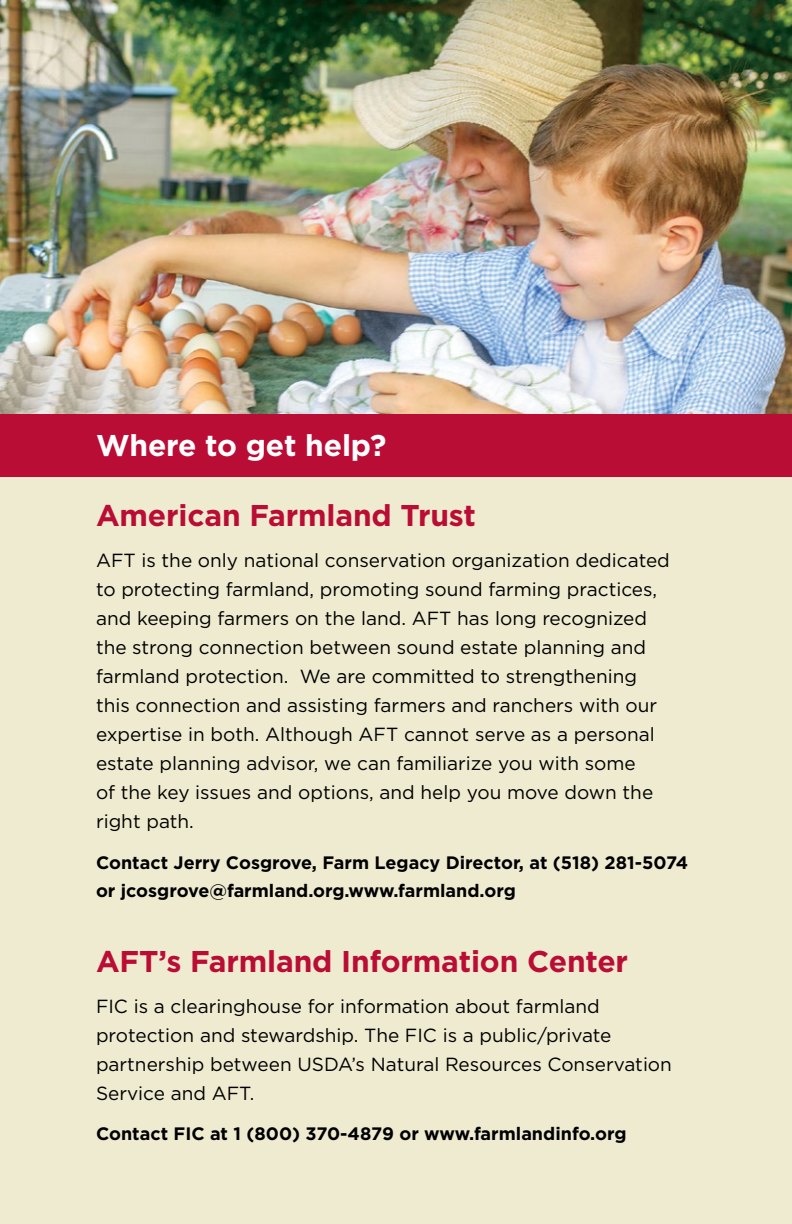
<style>
.page{position:relative;width:792px;height:1224px;background:#fff}
.page>*{position:absolute;margin:0;border:0;box-sizing:border-box;transform-origin:0 0}
.t1{font:700 30px "Gotham";letter-spacing:-.005em;color:#ba0d36}
.t2{font:700 30px "Gotham";letter-spacing:-.005em;color:#fff}
.t3{font:19px/29px "Gotham";color:#000}
.t4{font:700 18px/28px "Gotham";color:#000}
</style>
<div class="page">
<img style="left:0;top:0;width:792px;height:414px">
<div style="left:0;top:420px;width:792px;height:804px;background:#efebd0"></div>
<div style="left:0;top:414px;width:792px;height:62px;background:#ba0d36"></div>
<h1 class="t2" style="left:96px;top:428px;width:292px">Where to get help?</h1>
<h1 class="t1" style="left:96px;top:498px;width:382px">American Farmland Trust</h1>
<p class="t3" style="left:96px;top:546px;width:575px">AFT is the only national conservation organization dedicated to protecting farmland, promoting sound farming practices, and keeping farmers on the land. AFT has long recognized the strong connection between sound estate planning and farmland protection. We are committed to strengthening this connection and assisting farmers and ranchers with our expertise in both. Although AFT cannot serve as a personal estate planning advisor, we can familiarize you with some<br>of the key issues and options, and help you move down the right path.</p>
<p class="t4" style="left:96px;top:848px;width:594px">Contact Jerry Cosgrove, Farm Legacy Director, at (518) 281-5074 or jcosgrove@farmland.org.www.farmland.org</p>
<h1 class="t1" style="left:96px;top:944px;width:534px">AFT’s Farmland Information Center</h1>
<p class="t3" style="left:96px;top:991px;width:577px">FIC is a clearinghouse for information about farmland protection and stewardship. The FIC is a public/private partnership between USDA’s Natural Resources Conservation Service and AFT.</p>
<p class="t4" style="left:96px;top:1120px;width:532px">Contact FIC at 1 (800) 370-4879 or www.farmlandinfo.org</p>
</div>
